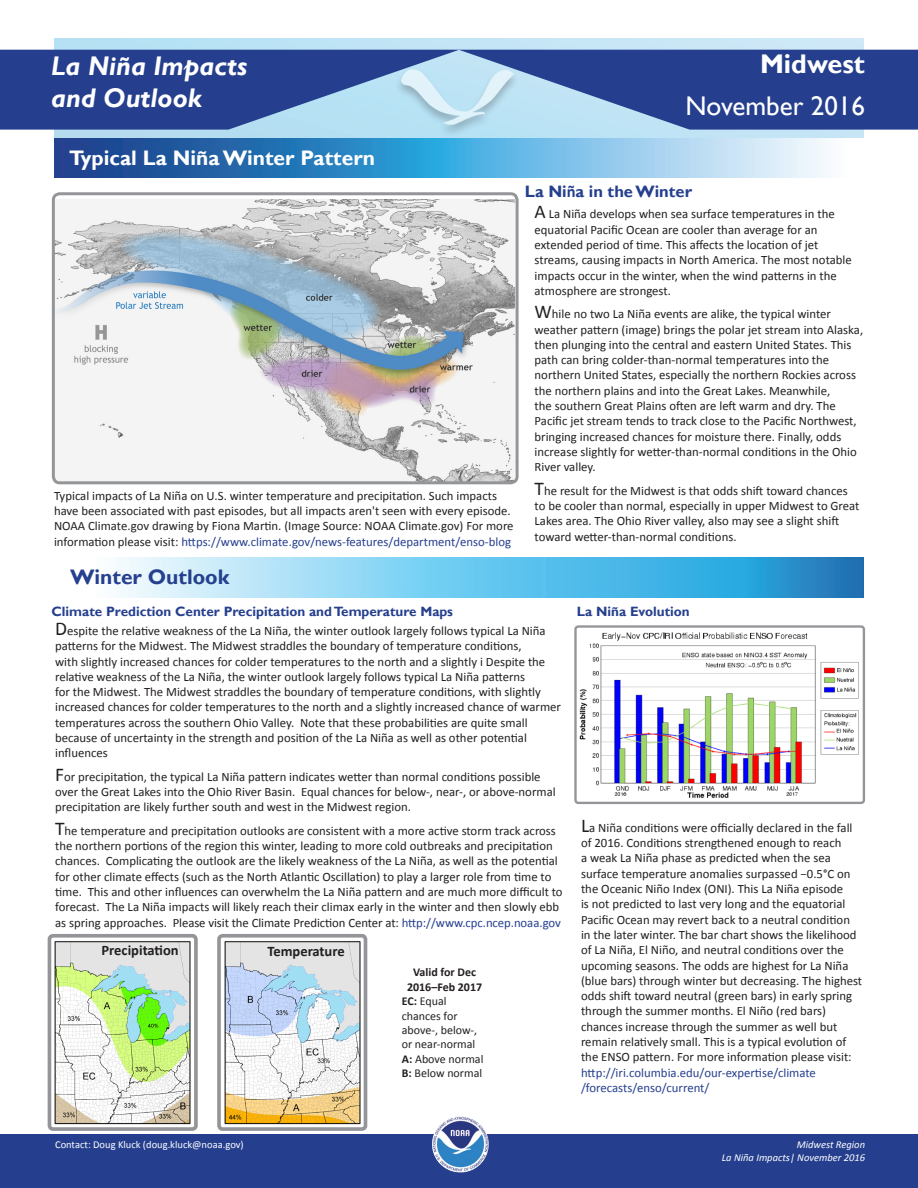
<style>
.page{position:relative;width:918px;height:1188px;background:#fff}
.page>*{position:absolute;margin:0;border:0;box-sizing:border-box;transform-origin:0 0}
.t1{font:italic 700 27px/32.4px "Gill Sans";color:#fff}
.t2{font:27px "Gill Sans";color:#fff}
.t3{font:700 27px "Gill Sans";color:#fff}
.t4{font:700 21px "Gill Sans";color:#fff}
.t5{font:700 21px "Gill Sans";color:#25408f}
.Heading_Left{font:700 16.5px "Gill Sans";color:#253f8e}
.body_text{font:700 14.55px "Calibri";color:#231f20}
.Small_heading{font:700 13.5px "Gill Sans";color:#253f8e}
.body_text-2{font:12.75px/15.3px "Calibri";color:#231f20}
.body_text-3{font:12.75px/15.3px "Calibri";color:#253f8e}
.body_text-4{font:12px/14.4px "Calibri";color:#231f20}
.body_text-5{font:700 12px/14.4px "Calibri";color:#231f20;text-align:center}
.t6{font:italic 10.5px "Calibri";color:#fff}
.t7{font:10.5px "Calibri";color:#fff}
.s1{color:#253f8e}
.s2{font-family:"Calibri"}
.s3{font-size:19.5px}
.s4{font-weight:700}
</style>
<div class="page">
<svg style="left:54px;top:39px;width:810px;height:99px;background:#bce0f2"></svg>
<svg style="left:0;top:50px;width:918px;height:80px;background:#3e5a9f"></svg>
<div style="left:0;top:1134px;width:918px;height:54px;background:#253f8e"></div>
<svg style="left:54px;top:138px;width:772px;height:40px;background:#5e9ece"></svg>
<div style="left:394px;top:69px;width:126px;height:69px;background:#231f20;opacity:.48"></div>
<img style="left:402px;top:69px;width:112px;height:55px">
<svg style="left:118px;top:558px;width:746px;height:39px;background:#72c4ea"></svg>
<img style="left:56px;top:199px;width:459px;height:281px">
<div style="left:52px;top:192px;width:467px;height:292px;border:3px solid #939598;border-radius:6px"></div>
<img style="left:579px;top:632px;width:280px;height:166px">
<div style="left:574px;top:625px;width:291px;height:179px;border:2px solid #939598;border-radius:3px"></div>
<img style="left:224px;top:941px;width:137px;height:184px">
<div style="left:217px;top:934px;width:150px;height:197px;border:4px solid #939598;border-radius:4px"></div>
<img style="left:54px;top:941px;width:137px;height:184px">
<div style="left:48px;top:934px;width:150px;height:197px;border:4px solid #939598;border-radius:4px"></div>
<p class="t1" style="left:51px;top:50px;width:197px">La Niña Impacts and Outlook</p>
<p class="t3" style="left:760px;top:48px;width:106px">Midwest</p>
<p class="t2" style="left:686px;top:91px;width:181px">November 2016</p>
<p class="t4" style="left:69px;top:146px;width:308px">Typical La Niña Winter Pattern</p>
<p class="body_text-2" style="left:54px;top:488px;width:461px">Typical impacts of La Niña on U.S. winter temperature and precipitation. Such impacts have been associated with past episodes, but all impacts aren't seen with every episode.<br>NOAA Climate.gov drawing by Fiona Martin. (Image Source: NOAA Climate.gov) For more information please visit: <span class="s1">https://www.climate.gov/news-features/department/enso-blog</span></p>
<p class="Heading_Left" style="left:525px;top:182px;width:169px">La Ni<span class="s2">ñ</span>a in the Winter</p>
<p class="body_text-2" style="left:535px;top:207px;width:319px"><span class="s3">A</span> La Niña develops when sea surface temperatures in the equatorial Pacific Ocean are cooler than average for an extended period of time. This affects the location of jet streams, causing impacts in North America. The most notable impacts occur in the winter, when the wind patterns in the atmosphere are strongest.</p>
<p class="body_text-2" style="left:535px;top:306px;width:330px"><span class="s3">W</span>hile no two La Niña events are alike, the typical winter weather pattern (image) brings the polar jet stream into Alaska, then plunging into the central and eastern United States. This path can bring colder-than-normal temperatures into the northern United States, especially the northern Rockies across the northern plains and into the Great Lakes. Meanwhile,<br>the southern Great Plains often are left warm and dry. The Pacific jet stream tends to track close to the Pacific Northwest, bringing increased chances for moisture there. Finally, odds increase slightly for wetter-than-normal conditions in the Ohio River valley.</p>
<p class="body_text-2" style="left:535px;top:483px;width:326px"><span class="s3">T</span>he result for the Midwest is that odds shift toward chances to be cooler than normal, especially in upper Midwest to Great Lakes area. The Ohio River valley, also may see a slight shift toward wetter-than-normal conditions.</p>
<p class="t5" style="left:70px;top:564px;width:161px">Winter Outlook</p>
<p class="Small_heading" style="left:52px;top:603px;width:403px">Climate Prediction Center Precipitation and Temperature Maps</p>
<p class="Small_heading" style="left:577px;top:603px;width:114px">La Niña Evolution</p>
<p class="body_text-2" style="left:55px;top:623px;width:507px"><span class="s3">D</span>espite the relative weakness of the La Niña, the winter outlook largely follows typical La Niña patterns for the Midwest. The Midwest straddles the boundary of temperature conditions,<br>with slightly increased chances for colder temperatures to the north and a slightly i Despite the relative weakness of the La Niña, the winter outlook largely follows typical La Niña patterns<br>for the Midwest. The Midwest straddles the boundary of temperature conditions, with slightly increased chances for colder temperatures to the north and a slightly increased chance of warmer temperatures across the southern Ohio Valley. Note that these probabilities are quite small because of uncertainty in the strength and position of the La Niña as well as other potential influences</p>
<p class="body_text-2" style="left:55px;top:769px;width:502px"><span class="s3">F</span>or precipitation, the typical La Niña pattern indicates wetter than normal conditions possible over the Great Lakes into the Ohio River Basin. Equal chances for below-, near-, or above-normal precipitation are likely further south and west in the Midwest region.</p>
<p class="body_text-2" style="left:55px;top:823px;width:509px"><span class="s3">T</span>he temperature and precipitation outlooks are consistent with a more active storm track across the northern portions of the region this winter, leading to more cold outbreaks and precipitation chances. Complicating the outlook are the likely weakness of the La Niña, as well as the potential for other climate effects (such as the North Atlantic Oscillation) to play a larger role from time to time. This and other influences can overwhelm the La Niña pattern and are much more difficult to forecast. The La Niña impacts will likely reach their climax early in the winter and then slowly ebb as spring approaches. Please visit the Climate Prediction Center at: <span class="s1">http://www.cpc.ncep.noaa.gov</span></p>
<p class="body_text-2" style="left:581px;top:820px;width:283px"><span class="s3">L</span>a Niña conditions were officially declared in the fall of 2016. Conditions strengthened enough to reach<br>a weak La Niña phase as predicted when the sea surface temperature anomalies surpassed −0.5°C on the Oceanic Niño Index (ONI). This La Niña episode<br>is not predicted to last very long and the equatorial Pacific Ocean may revert back to a neutral condition in the later winter. The bar chart shows the likelihood of La Niña, El Niño, and neutral conditions over the upcoming seasons. The odds are highest for La Niña (blue bars) through winter but decreasing. The highest odds shift toward neutral (green bars) in early spring through the summer months. El Niño (red bars) chances increase through the summer as well but remain relatively small. This is a typical evolution of the ENSO pattern. For more information please visit:</p>
<p class="body_text-3" style="left:581px;top:1065px;width:236px">http://iri.columbia.edu/our-expertise/climate /forecasts/enso/current/</p>
<p class="body_text" style="left:102px;top:941px;width:79px">Precipitation</p>
<p class="body_text" style="left:267px;top:942px;width:79px">Temperature</p>
<p class="body_text-5" style="left:407px;top:965px;width:77px">Valid for Dec<br>2016–Feb 2017</p>
<p class="body_text-4" style="left:402px;top:994px;width:77px"><span class="s4">EC:</span> Equal chances for above-, below-, or near-normal</p>
<p class="body_text-4" style="left:402px;top:1052px;width:83px"><span class="s4">A:</span> Above normal</p>
<p class="body_text-4" style="left:402px;top:1066px;width:82px"><span class="s4">B:</span> Below normal</p>
<p class="t7" style="left:55px;top:1138px;width:190px">Contact: Doug Kluck (doug.kluck@noaa.gov)</p>
<p class="t6" style="left:797px;top:1138px;width:70px">Midwest Region</p>
<p class="t6" style="left:722px;top:1150px;width:145px">La Niña Impacts| November 2016</p>
</div>
